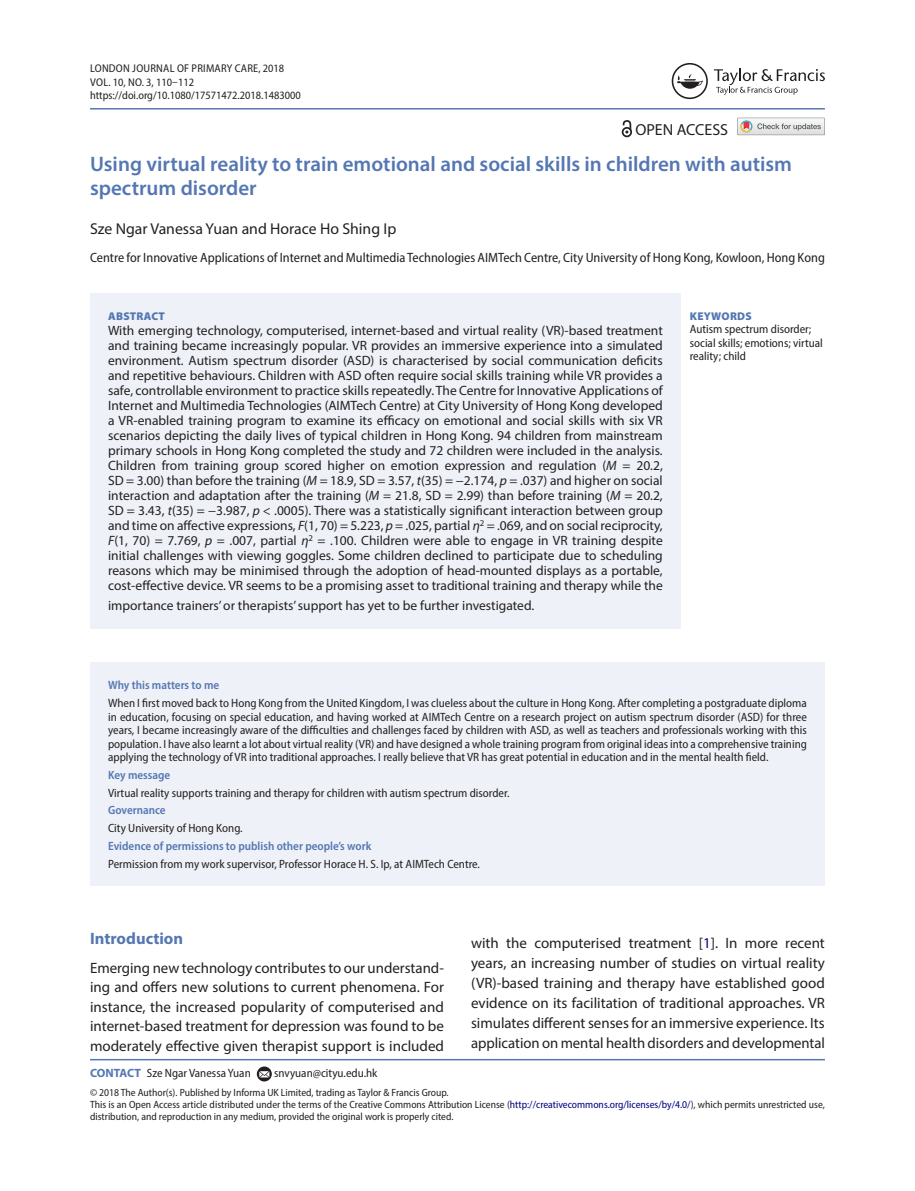
<style>
.page{position:relative;width:915px;height:1191px;background:#fff}
.page>*{position:absolute;margin:0;border:0;box-sizing:border-box;transform-origin:0 0}
.t1{font:600 21px/24px "Myriad Pro";color:#5477b3}
.t2{font:700 16.5px "Myriad Pro";color:#5477b3}
.t3{font:16.05px "Myriad Pro";color:#231f20}
.t4{font:15.75px "Myriad Pro";color:#231f20}
.t5{font:15px/20px "Myriad Pro";color:#231f20;text-align:justify}
.t6{font:13.5px/15px "Myriad Pro";color:#231f20;text-align:justify}
.t7{font:semi-condensed 13.5px "Myriad Pro";color:#231f20}
.t8{font:semi-condensed 12px/13.5px "Myriad Pro";color:#231f20}
.t9{font:600 semi-condensed 12px "Myriad Pro";color:#5477b3}
.t10{font:semi-condensed 11.25px/13.5px "Myriad Pro";color:#231f20}
.t11{font:900 11.25px "Myriad Pro";letter-spacing:.02em;color:#5477b3}
.t12{font:semi-condensed 10.5px/12px "Myriad Pro";color:#231f20}
.s1{font-style:italic}
.s2{color:#000080}
.s3{font-weight:700;font-stretch:normal;color:#5477b3}
</style>
<div class="page">
<hr style="left:90px;top:108px;width:734px;height:2px;background:#5477b3">
<div style="left:90px;top:293px;width:590px;height:336px;background:#eef1f7"></div>
<hr style="left:90px;top:1059px;width:734px;height:1px;background:#5477b3">
<svg style="left:257px;top:1066px;width:15px;height:15px"></svg>
<svg style="left:259px;top:1071px;width:10px;height:6px"></svg>
<svg style="left:713px;top:69px;width:111px;height:26px"></svg>
<svg style="left:671px;top:63px;width:36px;height:36px"></svg>
<svg style="left:737px;top:118px;width:87px;height:17px"></svg>
<div style="left:90px;top:662px;width:734px;height:223px;background:#eef1f7"></div>
<svg style="left:621px;top:120px;width:10px;height:17px"></svg>
<p class="t10" style="left:90px;top:61px;width:212px">London Journal of Primary Care, 2018<br>VOL. 10, NO. 3, 110–112 https://doi.org/10.1080/17571472.2018.1483000</p>
<p class="t3" style="left:635px;top:120px;width:94px">OPEN ACCESS</p>
<h1 class="t1" style="left:90px;top:151px;width:703px">Using virtual reality to train emotional and social skills in children with autism spectrum disorder</h1>
<p class="t4" style="left:90px;top:219px;width:308px">Sze Ngar Vanessa Yuan and Horace Ho Shing Ip</p>
<p class="t7" style="left:90px;top:249px;width:736px">Centre for Innovative Applications of Internet and Multimedia Technologies AIMTech Centre, City University of Hong Kong, Kowloon, Hong Kong</p>
<p class="t11" style="left:108px;top:308px;width:58px">ABSTRACT</p>
<p class="t6" style="left:108px;top:322px;width:556px">With emerging technology, computerised, internet-based and virtual reality (VR)-based treatment and training became increasingly popular. VR provides an immersive experience into a simulated environment. Autism spectrum disorder (ASD) is characterised by social communication deficits and repetitive behaviours. Children with ASD often require social skills training while VR provides a safe, controllable environment to practice skills repeatedly. The Centre for Innovative Applications of Internet and Multimedia Technologies (AIMTech Centre) at City University of Hong Kong developed a VR-enabled training program to examine its efficacy on emotional and social skills with six VR scenarios depicting the daily lives of typical children in Hong Kong. 94 children from mainstream primary schools in Hong Kong completed the study and 72 children were included in the analysis.<br>Children from training group scored higher on emotion expression and regulation (<span class="s1">M</span> = 20.2, SD = 3.00) than before the training (<span class="s1">M</span> = 18.9, SD = 3.57, <span class="s1">t</span>(35) = −2.174, <span class="s1">p</span> = .037) and higher on social interaction and adaptation after the training (<span class="s1">M</span> = 21.8, SD = 2.99) than before training (<span class="s1">M</span> = 20.2, SD = 3.43, <span class="s1">t</span>(35) = −3.987, <span class="s1">p</span> &lt; .0005). There was a statistically significant interaction between group and time on affective expressions, <span class="s1">F</span>(1, 70) = 5.223, <span class="s1">p</span> = .025, partial <span class="s1">η</span><sup>2</sup> = .069, and on social reciprocity, <span class="s1">F</span>(1, 70) = 7.769, <span class="s1">p</span> = .007, partial <span class="s1">η</span><sup>2</sup> = .100. Children were able to engage in VR training despite initial challenges with viewing goggles. Some children declined to participate due to scheduling reasons which may be minimised through the adoption of head-mounted displays as a portable, cost-effective device. VR seems to be a promising asset to traditional training and therapy while the</p>
<p class="t6" style="left:108px;top:597px;width:427px">importance trainers’ or therapists’ support has yet to be further investigated.</p>
<p class="t11" style="left:689px;top:308px;width:63px">KEYWORDS</p>
<p class="t8" style="left:689px;top:322px;width:134px">Autism spectrum disorder; social skills; emotions; virtual reality; child</p>
<p class="t9" style="left:108px;top:678px;width:113px">Why this matters to me</p>
<p class="t8" style="left:108px;top:696px;width:700px;text-align:justify">When I first moved back to Hong Kong from the United Kingdom, I was clueless about the culture in Hong Kong. After completing a postgraduate diploma in education, focusing on special education, and having worked at AIMTech Centre on a research project on autism spectrum disorder (ASD) for three years, I became increasingly aware of the difficulties and challenges faced by children with ASD, as well as teachers and professionals working with this population. I have also learnt a lot about virtual reality (VR) and have designed a whole training program from original ideas into a comprehensive training applying the technology of VR into traditional approaches. I really believe that VR has great potential in education and in the mental health field.</p>
<p class="t9" style="left:108px;top:767px;width:64px">Key message</p>
<p class="t8" style="left:108px;top:785px;width:403px">Virtual reality supports training and therapy for children with autism spectrum disorder.</p>
<p class="t9" style="left:108px;top:803px;width:59px">Governance</p>
<p class="t8" style="left:108px;top:821px;width:136px">City University of Hong Kong.</p>
<p class="t9" style="left:108px;top:838px;width:265px">Evidence of permissions to publish other people’s work</p>
<p class="t8" style="left:108px;top:856px;width:373px">Permission from my work supervisor, Professor Horace H. S. Ip, at AIMTech Centre.</p>
<p class="t2" style="left:90px;top:927px;width:95px">Introduction</p>
<p class="t5" style="left:90px;top:958px;width:355px;line-height:19.4px">Emerging new technology contributes to our understand&shy;ing and offers new solutions to current phenomena. For instance, the increased popularity of computerised and internet-based treatment for depression was found to be moderately effective given therapist support is included</p>
<p class="t5" style="left:471px;top:933px;width:355px">with the computerised treatment [<span class="s2">1</span>]. In more recent years, an increasing number of studies on virtual reality (VR)-based training and therapy have established good evidence on its facilitation of traditional approaches. VR simulates different senses for an immersive experience. Its application on mental health disorders and developmental</p>
<p class="t12" style="left:90px;top:1086px;width:736px">© 2018 The Author(s). Published by Informa UK Limited, trading as Taylor &amp; Francis Group.<br>This is an Open Access article distributed under the terms of the Creative Commons Attribution License (<span class="s2">http://creativecommons.org/licenses/by/4.0/</span>), which permits unrestricted use, distribution, and reproduction in any medium, provided the original work is properly cited.</p>
<p class="t8" style="left:90px;top:1066px;width:162px"><span class="s3">CONTACT</span> Sze Ngar Vanessa Yuan</p>
<p class="t8" style="left:274px;top:1066px;width:105px">snvyuan@cityu.edu.hk</p>
</div>
